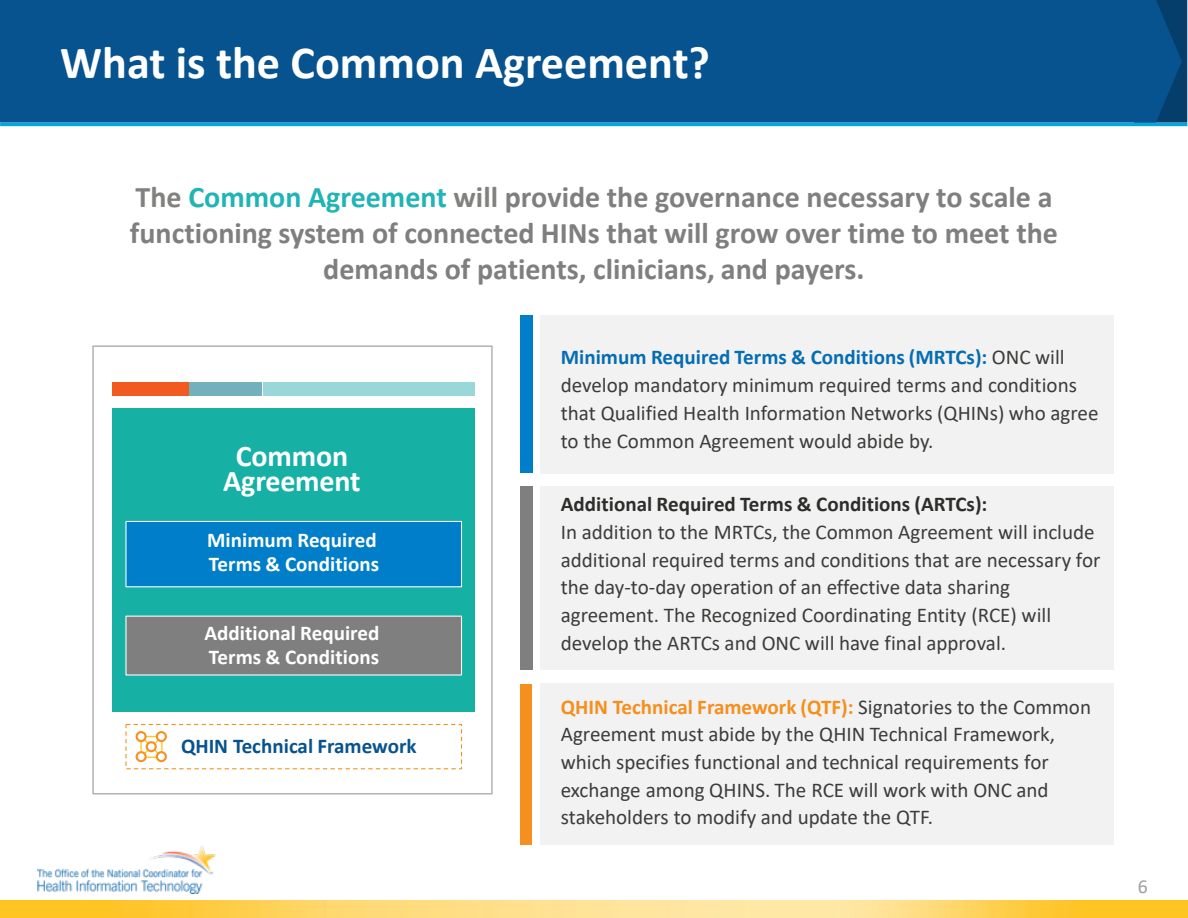
<style>
.page{position:relative;width:1188px;height:918px;background:#fff}
.page>*{position:absolute;margin:0;border:0;box-sizing:border-box;transform-origin:0 0}
.t1{font:700 46.2px "Calibri";color:#fff}
.t2{font:700 30px/36px "Calibri";color:#7f7f7f;text-align:center}
.t3{font:700 30px/25.2px "Calibri";letter-spacing:-.005em;color:#fff;text-align:center}
.t4{font:21px/27.8px "Calibri";color:#3c3c3b}
.t5{font:700 21px/24px "Calibri";color:#fff}
.t6{font:700 21px "Calibri";color:#2d2d2c}
.t7{font:700 21px "Calibri";color:#07538f}
.t8{font:19.8px "Calibri";color:#9e9e9c}
.s1{color:#81817f}
.s2{color:#20b4b6}
.s3{font-weight:700;color:#056db1}
.s4{font-weight:700;color:#f58f1e}
</style>
<div class="page">
<div style="left:540px;top:683px;width:573px;height:161px;background:#f2f2f2"></div>
<div style="left:540px;top:486px;width:573px;height:183px;background:#f2f2f2"></div>
<div style="left:540px;top:315px;width:573px;height:158px;background:#f2f2f2"></div>
<div style="left:112px;top:382px;width:76px;height:13px;background:#f15b22"></div>
<div style="left:190px;top:382px;width:72px;height:13px;background:#73b0be"></div>
<div style="left:263px;top:382px;width:212px;height:13px;background:#99d7d8"></div>
<div style="left:521px;top:315px;width:12px;height:158px;background:#007ec9"></div>
<div style="left:521px;top:487px;width:12px;height:183px;background:#7f7f7f"></div>
<div style="left:521px;top:684px;width:11px;height:160px;background:#f58f1e"></div>
<hr style="left:0;top:123px;width:1187px;height:3px;background:#00a8e1">
<div style="left:112px;top:408px;width:363px;height:304px;background:#16b0a5"></div>
<div style="left:125px;top:521px;width:337px;height:66px;background:#007ec9;border:1px solid #fff"></div>
<div style="left:125px;top:616px;width:337px;height:60px;background:#7f7f7f;border:1px solid #fff"></div>
<div style="left:125px;top:724px;width:337px;height:45px;background:#fff;border:1px dashed #f58f1e"></div>
<svg style="left:136px;top:731px;width:30px;height:31px"></svg>
<div style="left:137px;top:732px;width:9px;height:9px;background:#fff;border-radius:50%"></div>
<div style="left:136px;top:731px;width:11px;height:11px;border:2px solid #f79021;border-radius:50%"></div>
<div style="left:157px;top:732px;width:9px;height:9px;background:#fff;border-radius:50%"></div>
<div style="left:156px;top:731px;width:11px;height:11px;border:2px solid #f79021;border-radius:50%"></div>
<div style="left:137px;top:752px;width:9px;height:9px;background:#fff;border-radius:50%"></div>
<div style="left:135px;top:751px;width:12px;height:11px;border:2px solid #f79021;border-radius:50%"></div>
<div style="left:157px;top:752px;width:9px;height:9px;background:#fff;border-radius:50%"></div>
<div style="left:156px;top:751px;width:11px;height:11px;border:2px solid #f79021;border-radius:50%"></div>
<div style="left:147px;top:742px;width:9px;height:9px;background:#fff;border-radius:50%"></div>
<div style="left:146px;top:741px;width:11px;height:11px;border:2px solid #f79021;border-radius:50%"></div>
<svg style="left:1182px;top:0;width:5px;height:123px"></svg>
<div style="left:0;top:0;width:1182px;height:123px;background:#07538f"></div>
<img style="left:0;top:901px;width:1188px;height:17px">
<img style="left:37px;top:845px;width:178px;height:49px">
<p class="t1" style="left:60px;top:30px;width:651px">What is the Common Agreement?</p>
<p class="t2" style="left:130px;top:179px;width:930px"><span class="s1">The</span> <span class="s2">Common Agreement</span> <span class="s1">will</span> provide the governance necessary to scale a functioning system of connected HINs that will grow over time to meet the demands of patients, clinicians, and payers.</p>
<p class="t3" style="left:223px;top:443px;width:139px">Common<br>Agreement</p>
<p class="t5" style="left:207px;top:528px;width:173px">Minimum Required<br>Terms &amp; Conditions</p>
<p class="t5" style="left:204px;top:621px;width:177px">Additional Required<br>Terms &amp; Conditions</p>
<p class="t7" style="left:181px;top:731px;width:237px">QHIN Technical Framework</p>
<p class="t4" style="left:561px;top:343px;width:539px"><span class="s3">Minimum Required Terms &amp; Conditions (MRTCs):</span> ONC will develop mandatory minimum required terms and conditions that Qualified Health Information Networks (QHINs) who agree to the Common Agreement would abide by.</p>
<p class="t6" style="left:561px;top:489px;width:428px">Additional Required Terms &amp; Conditions (ARTCs):</p>
<p class="t4" style="left:561px;top:518px;width:541px">In addition to the MRTCs, the Common Agreement will include additional required terms and conditions that are necessary for the day-to-day operation of an effective data sharing agreement. The Recognized Coordinating Entity (RCE) will develop the ARTCs and ONC will have final approval.</p>
<p class="t4" style="left:561px;top:692px;width:532px"><span class="s4">QHIN Technical Framework (QTF):</span> Signatories to the Common Agreement must abide by the QHIN Technical Framework, which specifies functional and technical requirements for exchange among QHINS. The RCE will work with ONC and stakeholders to modify and update the QTF.</p>
<p class="t8" style="left:1138px;top:872px;width:12px">6</p>
</div>
